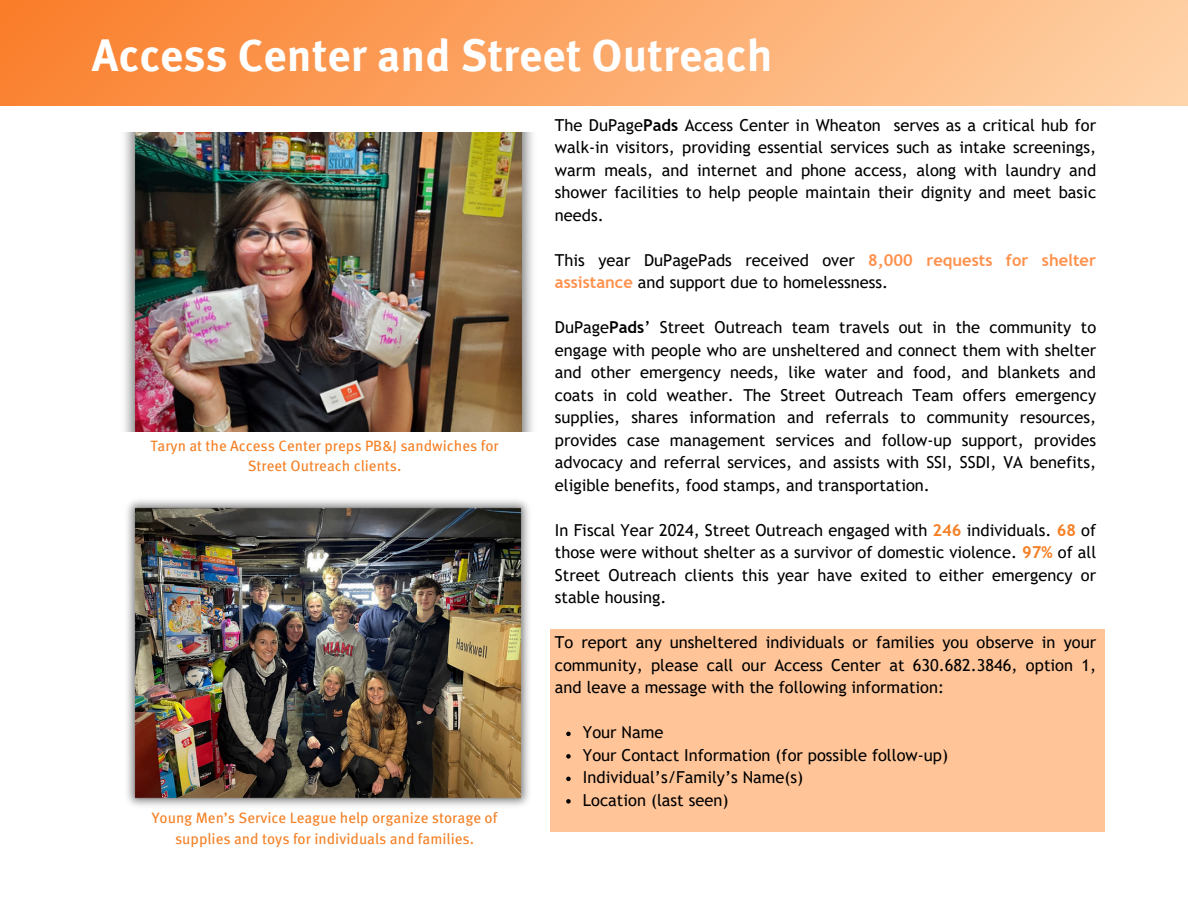
<style>
.page{position:relative;width:1188px;height:918px;background:#fff}
.page>*{position:absolute;margin:0;border:0;box-sizing:border-box;transform-origin:0 0}
.t1{font:700 45px "Meta Hebrew";color:#fff}
.t2{font:16.5px/22.5px "Trebuchet MS";color:#000;text-align:justify}
.t3{font:15px/20.2px "Meta Hebrew";color:#f58025;text-align:center}
.s1{font-weight:700}
.s2{font-weight:700;color:#ff914d}
.s3{font-weight:700;color:#f58025}
</style>
<div class="page">
<img style="left:127px;top:500px;width:402px;height:306px">
<img style="left:124px;top:132px;width:409px;height:299px">
<div style="left:0;top:0;width:1188px;height:105px;background:linear-gradient(to right,#fa7f2d,#ffd2a7)"></div>
<div style="left:550px;top:629px;width:554px;height:202px;background:#ffc599"></div>
<svg style="left:566px;top:732px;width:5px;height:4px"></svg>
<svg style="left:566px;top:754px;width:5px;height:5px"></svg>
<svg style="left:566px;top:777px;width:5px;height:4px"></svg>
<svg style="left:566px;top:799px;width:5px;height:5px"></svg>
<p class="t1" style="left:92px;top:37px;width:682px">Access Center and Street Outreach</p>
<p class="t3" style="left:150px;top:437px;width:350px">Taryn at the Access Center preps PB&amp;J sandwiches for<br>Street Outreach clients.</p>
<p class="t3" style="left:152px;top:810px;width:347px">Young Men’s Service League help organize storage of supplies and toys for individuals and families.</p>
<h1 class="t2" style="left:555px;top:114px;width:543px">The DuPage<span class="s1">Pads</span> Access Center in Wheaton serves as a critical hub for walk-in visitors, providing essential services such as intake screenings, warm meals, and internet and phone access, along with laundry and shower facilities to help people maintain their dignity and meet basic needs.</h1>
<p class="t2" style="left:555px;top:249px;width:543px">This year DuPagePads received over <span class="s2">8,000 requests for shelter assistance</span> and support due to homelessness.</p>
<h2 class="t2" style="left:555px;top:316px;width:543px">DuPage<span class="s1">Pads</span>’ Street Outreach team travels out in the community to engage with people who are unsheltered and connect them with shelter and other emergency needs, like water and food, and blankets and coats in cold weather. The Street Outreach Team offers emergency supplies, shares information and referrals to community resources, provides case management services and follow-up support, provides advocacy and referral services, and assists with SSI, SSDI, VA benefits, eligible benefits, food stamps, and transportation.</h2>
<p class="t2" style="left:555px;top:519px;width:543px">In Fiscal Year 2024, Street Outreach engaged with <span class="s3">246</span> individuals. <span class="s3">68</span> of those were without shelter as a survivor of domestic violence. <span class="s3">97%</span> of all Street Outreach clients this year have exited to either emergency or stable housing.</p>
<h2 class="t2" style="left:555px;top:631px;width:543px">To report any unsheltered individuals or families you observe in your community, please call our Access Center at 630.682.3846, option 1, and leave a message with the following information:</h2>
<p class="t2" style="left:583px;top:721px;width:82px">Your Name</p>
<p class="t2" style="left:583px;top:744px;width:367px">Your Contact Information (for possible follow-up)</p>
<p class="t2" style="left:583px;top:766px;width:222px">Individual’s/Family’s Name(s)</p>
<p class="t2" style="left:583px;top:789px;width:147px">Location (last seen)</p>
</div>
